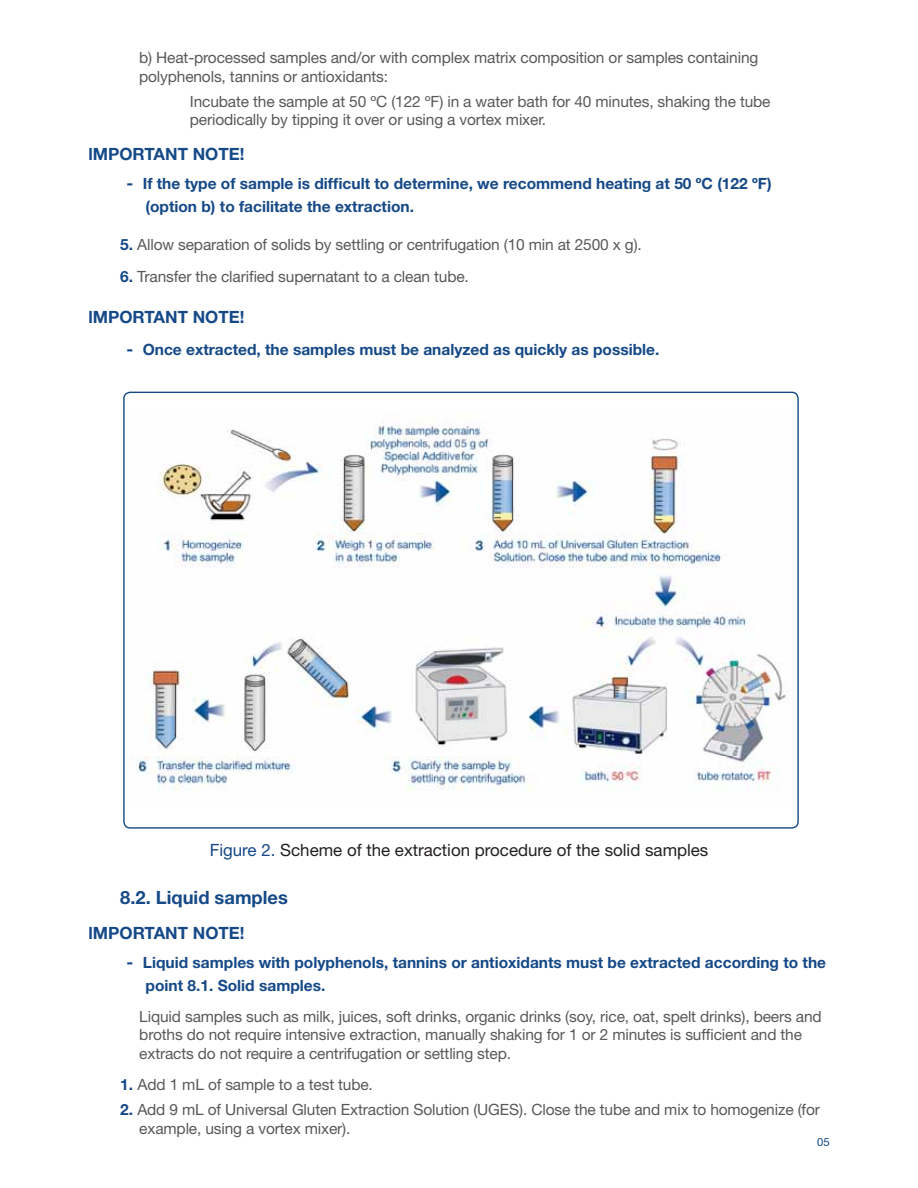
<style>
.page{position:relative;width:918px;height:1188px;background:#fff}
.page>*{position:absolute;margin:0;border:0;box-sizing:border-box;transform-origin:0 0}
.t1{font:700 18.3px "Helvetica Neue";color:#154987}
.t2{font:16.95px "Helvetica Neue";color:#231f20}
.t3{font:700 16.95px "Helvetica Neue";color:#154987}
.t4{font:15.45px/18.6px "Helvetica Neue";letter-spacing:-.01em;color:#58595b}
.t5{font:700 15.45px/22.5px "Helvetica Neue";color:#154987}
.t6{font:11.25px "Helvetica Neue";color:#154987}
.s1{font-size:16.95px}
.s2{font-weight:700;color:#154987}
.s3{color:#154987}
</style>
<div class="page">
<img style="left:132px;top:420px;width:655px;height:371px">
<p class="t4" style="left:139px;top:50px;width:621px">b) Heat-processed samples and/or with complex matrix composition or samples containing polyphenols, tannins or antioxidants:</p>
<p class="t4" style="left:190px;top:93px;width:582px">Incubate the sample at 50 ºC (122 ºF) in a water bath for 40 minutes, shaking the tube periodically by tipping it over or using a vortex mixer.</p>
<p class="t3" style="left:88px;top:148px;width:158px">lMPORTANT NOTE!</p>
<p class="t5" style="left:145px;top:174px;width:628px;text-indent:-19px"><span class="s1">-</span> If the type of sample is difficult to determine, we recommend heating at 50 ºC (122 ºF) (option b) to facilitate the extraction.</p>
<p class="t4" style="left:120px;top:237px;width:523px"><span class="s2">5.</span> Allow separation of solids by settling or centrifugation (10 min at 2500 x g).</p>
<p class="t4" style="left:120px;top:268px;width:350px"><span class="s2">6.</span> Transfer the clarified supernatant to a clean tube.</p>
<p class="t3" style="left:88px;top:311px;width:158px">lMPORTANT NOTE!</p>
<p class="t5" style="left:126px;top:340px;width:535px"><span class="s1">-</span> Once extracted, the samples must be analyzed as quickly as possible.</p>
<p class="t2" style="left:210px;top:844px;width:500px"><span class="s3">Figure 2.</span> Scheme of the extraction procedure of the solid samples</p>
<p class="t1" style="left:120px;top:891px;width:169px">8.2. Liquid samples</p>
<p class="t3" style="left:89px;top:927px;width:158px">lMPORTANT NOTE!</p>
<p class="t5" style="left:146px;top:953px;width:682px;text-indent:-19px"><span class="s1">-</span> Liquid samples with polyphenols, tannins or antioxidants must be extracted according to the point 8.1. Solid samples.</p>
<p class="t4" style="left:139px;top:1009px;width:684px">Liquid samples such as milk, juices, soft drinks, organic drinks (soy, rice, oat, spelt drinks), beers and broths do not require intensive extraction, manually shaking for 1 or 2 minutes is sufficient and the extracts do not require a centrifugation or settling step.</p>
<p class="t4" style="left:120px;top:1077px;width:254px"><span class="s2">1.</span> Add 1 mL of sample to a test tube.</p>
<p class="t4" style="left:139px;top:1102px;width:682px;text-indent:-19px"><span class="s2">2.</span> Add 9 mL of Universal Gluten Extraction Solution (UGES). Close the tube and mix to homogenize (for example, using a vortex mixer).</p>
<p class="t6" style="left:817px;top:1138px;width:14px">05</p>
</div>
